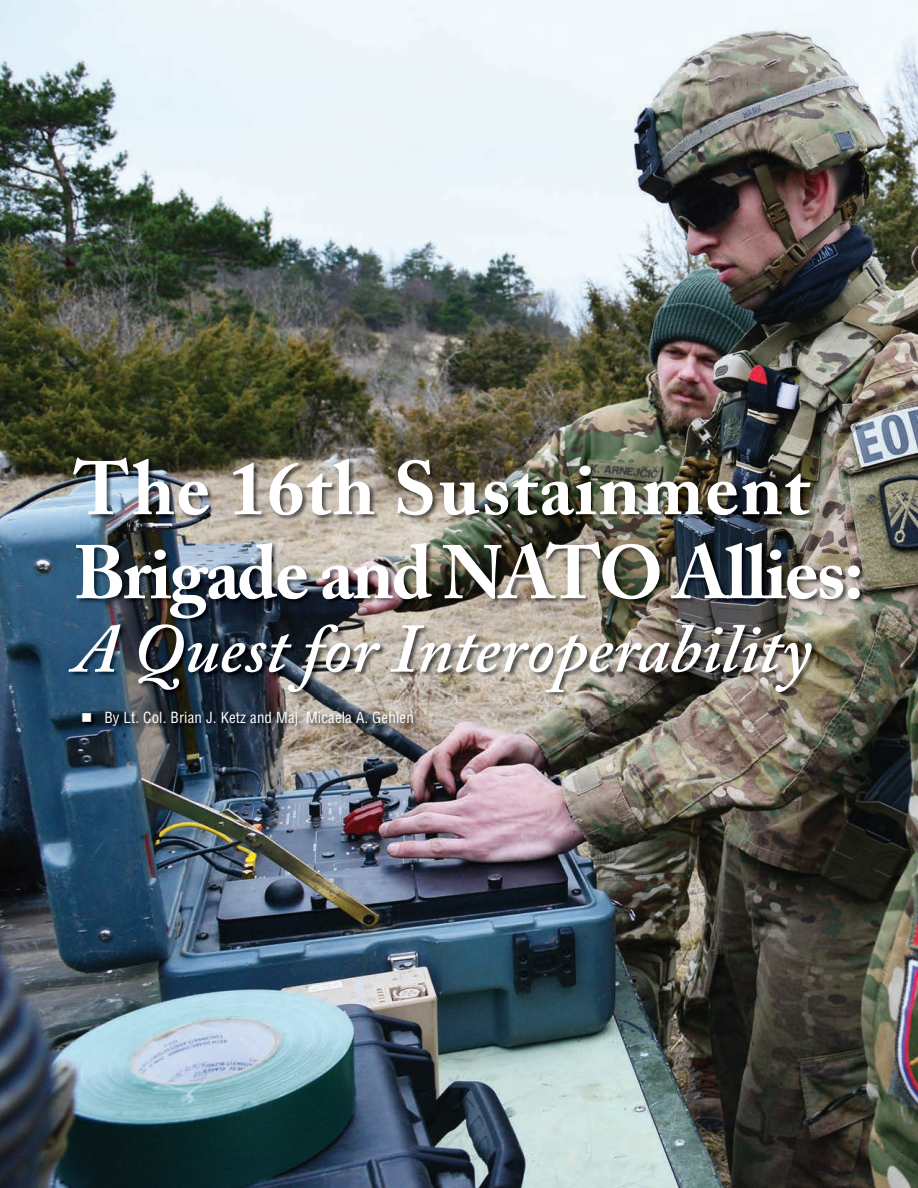
<style>
.page{position:relative;width:918px;height:1188px;background:#fff}
.page>*{position:absolute;margin:0;border:0;box-sizing:border-box;transform-origin:0 0}
.t1{font:700 75px/84px "Adobe Caslon Pro";letter-spacing:-.01em;color:#fff}
.t2{font:italic 600 69px "Adobe Caslon Pro";color:#fff}
.t3{font:condensed 15px "Helvetica LT Std";letter-spacing:.01em;color:#fff}
</style>
<div class="page">
<img style="left:0;top:0;width:918px;height:1188px">
<img style="left:69px;top:457px;width:797px;height:240px">
<img style="left:82px;top:711px;width:337px;height:20px">
<h1 class="t1" style="left:74px;top:446px;width:792px">The 16th Sustainment<br>Brigade and NATO Allies:</h1>
<h2 class="t2" style="left:74px;top:607px;width:739px">A Quest for Interoperability</h2>
<p class="t3" style="left:81px;top:708px;width:334px">■ By Lt. Col. Brian J. Ketz and Maj. Micaela A. Gehlen</p>
</div>
